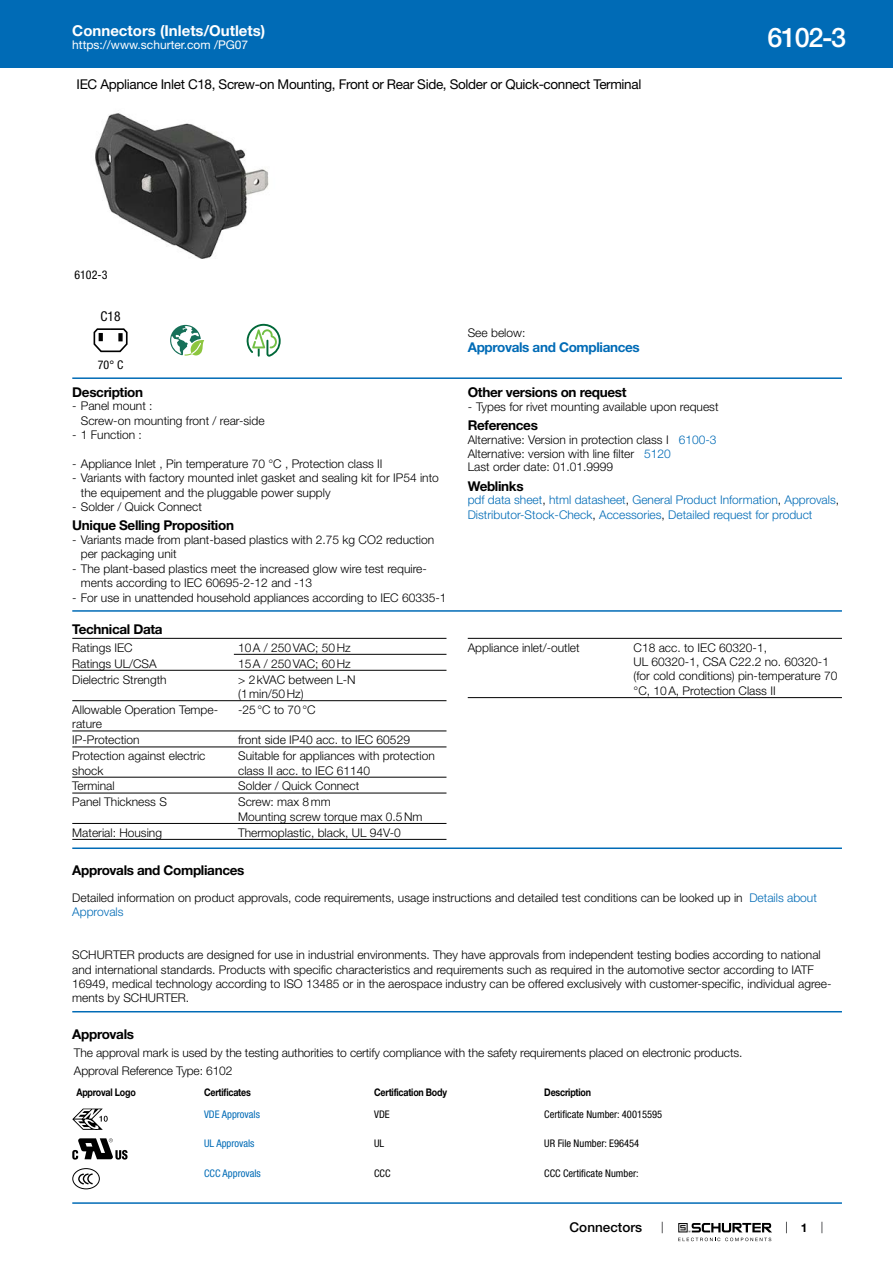
<style>
.page{position:relative;width:893px;height:1263px;background:#fff}
.page>*{position:absolute;margin:0;border:0;box-sizing:border-box;transform-origin:0 0}
.t1{font:500 27px "Helvetica Neue LT";color:#fff}
.t2{font:700 15px "Helvetica Neue LT";color:#fff}
.t3{font:700 13.5px "Helvetica Neue LT";letter-spacing:-.025em;color:#000}
.t4{font:13.5px "Helvetica Neue LT";letter-spacing:-.025em;color:#000}
.t5{font:700 13.5px "Helvetica Neue LT";letter-spacing:-.025em;color:#006bb6}
.t6{font:500 13.5px "Helvetica Neue LT";color:#000}
.t7{font:condensed 13.5px "Helvetica Neue LT";color:#000}
.t8{font:300 12px/14.4px "Helvetica Neue LT";color:#000}
.t9{font:300 12px/14.4px "Helvetica Neue LT";color:#006bb6}
.t10{font:12px "Helvetica Neue LT";color:#fff}
.t11{font:condensed 12px "Helvetica Neue LT";color:#000}
.t12{font:700 12px "Helvetica Neue LT";color:#000}
.t13{font:condensed 10.5px "Helvetica Neue LT";color:#000}
.t14{font:700 10.5px "Helvetica Neue LT";letter-spacing:-.025em;color:#000;scale:.85 1}
.t15{font:condensed 10.5px "Helvetica Neue LT";color:#006bb6}
.s1{color:#006bb6}
.s2{color:#000}
</style>
<div class="page">
<svg style="left:678px;top:1223px;width:94px;height:18px"></svg>
<div style="left:0;top:0;width:893px;height:68px;background:#006bb6"></div>
<img style="left:95px;top:113px;width:174px;height:146px">
<svg style="left:94px;top:328px;width:34px;height:24px"></svg>
<svg style="left:170px;top:325px;width:34px;height:31px"></svg>
<svg style="left:247px;top:324px;width:34px;height:33px"></svg>
<hr style="left:72px;top:377px;width:770px;height:2px;background:#006bb6">
<hr style="left:72px;top:610px;width:770px;height:2px;background:#006bb6">
<hr style="left:72px;top:638px;width:374px;height:1px;background:#000">
<hr style="left:234px;top:654px;width:212px;height:1px;background:#000">
<hr style="left:72px;top:670px;width:374px;height:1px;background:#000">
<hr style="left:72px;top:700px;width:374px;height:1px;background:#000">
<hr style="left:72px;top:730px;width:374px;height:1px;background:#000">
<hr style="left:72px;top:746px;width:374px;height:1px;background:#000">
<hr style="left:72px;top:777px;width:374px;height:1px;background:#000">
<hr style="left:72px;top:793px;width:374px;height:1px;background:#000">
<hr style="left:72px;top:823px;width:374px;height:1px;background:#000">
<hr style="left:72px;top:839px;width:374px;height:1px;background:#000">
<hr style="left:468px;top:638px;width:374px;height:1px;background:#000">
<hr style="left:468px;top:697px;width:374px;height:1px;background:#000">
<hr style="left:72px;top:847px;width:770px;height:2px;background:#006bb6">
<hr style="left:72px;top:1011px;width:770px;height:1px;background:#006bb6">
<svg style="left:72px;top:1108px;width:36px;height:22px"></svg>
<svg style="left:72px;top:1138px;width:56px;height:21px"></svg>
<div style="left:72px;top:1168px;width:28px;height:21px;border:1px solid #000;border-radius:50%"></div>
<svg style="left:79px;top:1173px;width:14px;height:12px"></svg>
<hr style="left:72px;top:1202px;width:770px;height:2px;background:#006bb6">
<p class="t2" style="left:72px;top:21px;width:195px">Connectors (Inlets/Outlets)</p>
<p class="t10" style="left:72px;top:38px;width:178px">https://www.schurter.com /PG07</p>
<p class="t4" style="left:77px;top:76px;width:566px">IEC Appliance Inlet C18, Screw-on Mounting, Front or Rear Side, Solder or Quick-connect Terminal</p>
<p class="t11" style="left:74px;top:268px;width:35px">6102-3</p>
<h1 class="t1" style="left:767px;top:21px;width:80px">6102-3</h1>
<p class="t7" style="left:101px;top:308px;width:21px">C18</p>
<p class="t11" style="left:98px;top:358px;width:27px">70° C</p>
<p class="t3" style="left:72px;top:383px;width:72px">Description</p>
<p class="t8" style="left:81px;top:398px;width:185px;text-indent:-9px">- Panel mount :<br>Screw-on mounting front / rear-side</p>
<p class="t8" style="left:72px;top:427px;width:71px">- 1 Function :</p>
<p class="t8" style="left:72px;top:456px;width:312px">- Appliance Inlet , Pin temperature 70 °C , Protection class II</p>
<p class="t8" style="left:81px;top:470px;width:360px;text-indent:-9px">- Variants with factory mounted inlet gasket and sealing kit for IP54 into the equipement and the pluggable power supply</p>
<p class="t8" style="left:72px;top:499px;width:131px">- Solder / Quick Connect</p>
<p class="t3" style="left:72px;top:517px;width:163px">Unique Selling Proposition</p>
<p class="t8" style="left:81px;top:532px;width:355px;text-indent:-9px">- Variants made from plant-based plastics with 2.75 kg CO2 reduction per packaging unit</p>
<p class="t8" style="left:81px;top:561px;width:348px;text-indent:-9px">- The plant-based plastics meet the increased glow wire test require&shy;ments according to IEC 60695-2-12 and -13</p>
<p class="t8" style="left:72px;top:590px;width:376px">- For use in unattended household appliances according to IEC 60335-1</p>
<p class="t3" style="left:72px;top:620px;width:92px">Technical Data</p>
<p class="t8" style="left:72px;top:640px;width:62px">Ratings IEC</p>
<p class="t8" style="left:238px;top:640px;width:114px">10A / 250VAC; 50Hz</p>
<p class="t8" style="left:72px;top:656px;width:86px">Ratings UL/CSA</p>
<p class="t8" style="left:238px;top:656px;width:114px">15A / 250VAC; 60Hz</p>
<p class="t8" style="left:72px;top:672px;width:96px">Dielectric Strength</p>
<p class="t8" style="left:238px;top:672px;width:119px">&gt; 2kVAC between L-N (1min/50Hz)</p>
<p class="t8" style="left:72px;top:702px;width:147px">Allowable Operation Tempe&shy;rature</p>
<p class="t8" style="left:238px;top:702px;width:79px">-25°C to 70°C</p>
<p class="t8" style="left:72px;top:732px;width:69px">IP-Protection</p>
<p class="t8" style="left:238px;top:732px;width:173px">front side IP40 acc. to IEC 60529</p>
<p class="t8" style="left:72px;top:748px;width:135px">Protection against electric shock</p>
<p class="t8" style="left:238px;top:748px;width:198px">Suitable for appliances with protection class II acc. to IEC 61140</p>
<p class="t8" style="left:72px;top:779px;width:44px">Terminal</p>
<p class="t8" style="left:238px;top:779px;width:123px">Solder / Quick Connect</p>
<p class="t8" style="left:72px;top:795px;width:96px">Panel Thickness S</p>
<p class="t8" style="left:238px;top:795px;width:186px">Screw: max 8mm<br>Mounting screw torque max 0.5Nm</p>
<p class="t8" style="left:72px;top:825px;width:91px">Material: Housing</p>
<p class="t8" style="left:238px;top:825px;width:164px">Thermoplastic, black, UL 94V-0</p>
<p class="t8" style="left:468px;top:325px;width:59px">See below:</p>
<p class="t5" style="left:468px;top:339px;width:174px">Approvals and Compliances</p>
<p class="t3" style="left:468px;top:384px;width:160px">Other versions on request</p>
<p class="t8" style="left:468px;top:399px;width:252px">- Types for rivet mounting available upon request</p>
<p class="t3" style="left:468px;top:417px;width:72px">References</p>
<p class="t8" style="left:468px;top:432px;width:250px;line-height:13.8px">Alternative: Version in protection class I <span class="s1">6100-3<br></span>Alternative: version with line filter <span class="s1">5120<br></span>Last order date: 01.01.9999</p>
<p class="t3" style="left:468px;top:477px;width:57px">Weblinks</p>
<p class="t9" style="left:468px;top:493px;width:373px">pdf data sheet<span class="s2">,</span> html datasheet<span class="s2">,</span> General Product Information<span class="s2">,</span> Approvals<span class="s2">,<br></span>Distributor-Stock-Check<span class="s2">,</span> Accessories<span class="s2">,</span> Detailed request for product</p>
<p class="t8" style="left:468px;top:640px;width:114px">Appliance inlet/-outlet</p>
<p class="t8" style="left:634px;top:640px;width:205px">C18 acc. to IEC 60320-1,<br>UL 60320-1, CSA C22.2 no. 60320-1 (for cold conditions) pin-temperature 70 °C, 10A, Protection Class II</p>
<p class="t3" style="left:72px;top:862px;width:174px">Approvals and Compliances</p>
<p class="t8" style="left:72px;top:890px;width:746px">Detailed information on product approvals, code requirements, usage instructions and detailed test conditions can be looked up in <span class="s1">Details about<br>Approvals</span></p>
<p class="t8" style="left:72px;top:947px;width:761px">SCHURTER products are designed for use in industrial environments. They have approvals from independent testing bodies according to national and international standards. Products with specific characteristics and requirements such as required in the automotive sector according to IATF 16949, medical technology according to ISO 13485 or in the aerospace industry can be offered exclusively with customer-specific, individual agree&shy;ments by SCHURTER.</p>
<p class="t3" style="left:72px;top:1025px;width:63px">Approvals</p>
<p class="t8" style="left:74px;top:1043px;width:670px;line-height:18px">The approval mark is used by the testing authorities to certify compliance with the safety requirements placed on electronic products.<br>Approval Reference Type: 6102</p>
<p class="t14" style="left:77px;top:1086px;width:71px">Approval Logo</p>
<p class="t14" style="left:204px;top:1086px;width:57px">Certificates</p>
<p class="t14" style="left:374px;top:1086px;width:87px">Certification Body</p>
<p class="t14" style="left:544px;top:1086px;width:57px">Description</p>
<p class="t15" style="left:204px;top:1108px;width:57px">VDE Approvals</p>
<p class="t13" style="left:374px;top:1108px;width:17px">VDE</p>
<p class="t13" style="left:544px;top:1108px;width:119px">Certificate Number: 40015595</p>
<p class="t15" style="left:204px;top:1138px;width:52px">UL Approvals</p>
<p class="t13" style="left:374px;top:1138px;width:12px">UL</p>
<p class="t13" style="left:544px;top:1138px;width:96px">UR File Number: E96454</p>
<p class="t15" style="left:204px;top:1167px;width:58px">CCC Approvals</p>
<p class="t13" style="left:374px;top:1167px;width:18px">CCC</p>
<p class="t13" style="left:544px;top:1167px;width:96px">CCC Certificate Number:</p>
<p class="t6" style="left:570px;top:1219px;width:74px">Connectors</p>
<p class="t12" style="left:801px;top:1220px;width:8px">1</p>
</div>
